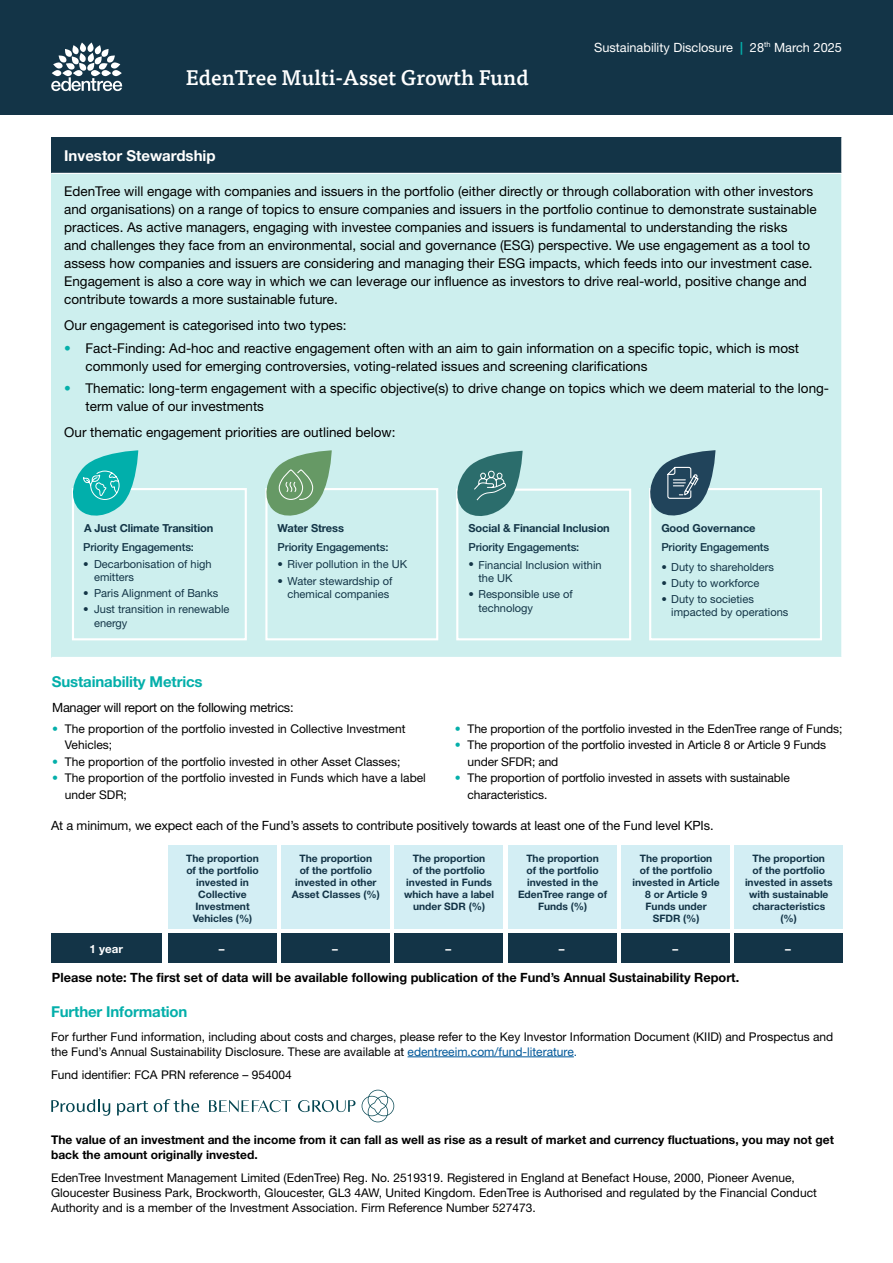
<style>
.page{position:relative;width:893px;height:1263px;background:#fff}
.page>*{position:absolute;margin:0;border:0;box-sizing:border-box;transform-origin:0 0}
.t1{font:500 21px "Tisa Pro";color:#fff}
.t2{font:700 15px "Helvetica Neue LT Pro";letter-spacing:-.01em;color:#04afaa}
.t3{font:700 15px "Helvetica Neue LT Pro";color:#fff}
.t4{font:13.5px/18px "Helvetica Neue LT Pro";color:#000}
.t5{font:12.75px "Helvetica Neue LT Pro";letter-spacing:-.01em;color:#000}
.t6{font:700 12.75px "Helvetica Neue LT Pro";color:#000}
.t7{font:12.75px "Helvetica Neue LT Pro";color:#fff}
.t8{font:12px/16.5px "Helvetica Neue LT Pro";color:#000}
.t9{font:700 12px/15px "Helvetica Neue LT Pro";color:#000}
.t10{font:700 11.55px "Helvetica Neue LT Pro";color:#fff}
.t11{font:11.1px/13.4px "Helvetica Neue LT Pro";color:#133547}
.t12{font:500 11.1px "Helvetica Neue LT Pro";letter-spacing:-.01em;color:#133547}
.t13{font:700 11.1px "Helvetica Neue LT Pro";letter-spacing:-.01em;color:#133547}
.t14{font:700 10.2px/12px "Helvetica Neue LT Pro";color:#133447;text-align:center}
.s1{font-weight:700;color:#04afaa}
.s2{color:#04afaa}
.s3{color:#005899}
</style>
<div class="page">
<div style="left:0;top:0;width:893px;height:115px;background:#133447"></div>
<div style="left:51px;top:137px;width:791px;height:36px;background:#133447"></div>
<div style="left:51px;top:173px;width:791px;height:484px;background:#cdefee"></div>
<hr style="left:841px;top:137px;width:1px;height:36px;background:#fff">
<hr style="left:51px;top:173px;width:791px;height:1px;background:#fff">
<hr style="left:841px;top:174px;width:1px;height:483px;background:#fff">
<div style="left:72px;top:488px;width:175px;height:152px;border:2px solid #fff"></div>
<div style="left:265px;top:488px;width:173px;height:152px;border:2px solid #fff"></div>
<div style="left:456px;top:489px;width:175px;height:151px;border:2px solid #fff"></div>
<div style="left:649px;top:488px;width:173px;height:152px;border:2px solid #fff"></div>
<svg style="left:265px;top:450px;width:67px;height:70px"></svg>
<svg style="left:456px;top:451px;width:67px;height:69px"></svg>
<svg style="left:72px;top:450px;width:66px;height:70px"></svg>
<svg style="left:649px;top:450px;width:66px;height:70px"></svg>
<svg style="left:51px;top:43px;width:71px;height:48px"></svg>
<div style="left:168px;top:845px;width:109px;height:84px;background:#d3eef4"></div>
<div style="left:281px;top:845px;width:109px;height:84px;background:#d3eef4"></div>
<div style="left:394px;top:845px;width:109px;height:84px;background:#d3eef4"></div>
<div style="left:508px;top:845px;width:109px;height:84px;background:#d3eef4"></div>
<div style="left:621px;top:845px;width:109px;height:84px;background:#d3eef4"></div>
<div style="left:734px;top:845px;width:109px;height:84px;background:#d3eef4"></div>
<div style="left:168px;top:934px;width:109px;height:29px;background:#133447"></div>
<div style="left:281px;top:934px;width:109px;height:29px;background:#133447"></div>
<div style="left:394px;top:934px;width:109px;height:29px;background:#133447"></div>
<div style="left:508px;top:934px;width:109px;height:29px;background:#133447"></div>
<div style="left:621px;top:934px;width:109px;height:29px;background:#133447"></div>
<div style="left:734px;top:934px;width:109px;height:29px;background:#133447"></div>
<div style="left:51px;top:934px;width:110px;height:29px;background:#133447"></div>
<hr style="left:408px;top:1056px;width:166px;height:1px;background:#005899">
<svg style="left:51px;top:1099px;width:59px;height:17px"></svg>
<svg style="left:117px;top:1101px;width:31px;height:14px"></svg>
<svg style="left:154px;top:1099px;width:45px;height:13px"></svg>
<svg style="left:362px;top:1090px;width:32px;height:32px"></svg>
<svg style="left:209px;top:1100px;width:82px;height:12px"></svg>
<svg style="left:298px;top:1100px;width:57px;height:12px"></svg>
<h1 class="t1" style="left:186px;top:62px;width:345px">EdenTree Multi-Asset Growth Fund</h1>
<p class="t7" style="left:594px;top:39px;width:249px">Sustainability Disclosure <span class="s1">|</span> 28<sup>th</sup> March 2025</p>
<p class="t3" style="left:64px;top:146px;width:153px">Investor Stewardship</p>
<p class="t4" style="left:64px;top:182px;width:754px">EdenTree will engage with companies and issuers in the portfolio (either directly or through collaboration with other investors and organisations) on a range of topics to ensure companies and issuers in the portfolio continue to demonstrate sustainable practices. As active managers, engaging with investee companies and issuers is fundamental to understanding the risks<br>and challenges they face from an environmental, social and governance (ESG) perspective. We use engagement as a tool to assess how companies and issuers are considering and managing their ESG impacts, which feeds into our investment case.<br>Engagement is also a core way in which we can leverage our influence as investors to drive real-world, positive change and contribute towards a more sustainable future.</p>
<p class="t4" style="left:64px;top:316px;width:284px">Our engagement is categorised into two types:</p>
<p class="t4" style="left:85px;top:338px;width:715px;text-indent:-21px"><span class="s2">•</span> Fact-Finding: Ad-hoc and reactive engagement often with an aim to gain information on a specific topic, which is most commonly used for emerging controversies, voting-related issues and screening clarifications</p>
<p class="t4" style="left:85px;top:379px;width:745px;text-indent:-21px"><span class="s2">•</span> Thematic: long-term engagement with a specific objective(s) to drive change on topics which we deem material to the long&shy;term value of our investments</p>
<p class="t4" style="left:64px;top:423px;width:333px">Our thematic engagement priorities are outlined below:</p>
<p class="t13" style="left:84px;top:521px;width:131px">A Just Climate Transition</p>
<p class="t12" style="left:83px;top:540px;width:112px">Priority Engagements:</p>
<p class="t11" style="left:94px;top:557px;width:119px;text-indent:-11px">• Decarbonisation of high emitters</p>
<p class="t11" style="left:83px;top:586px;width:137px">• Paris Alignment of Banks</p>
<p class="t11" style="left:94px;top:603px;width:137px;text-indent:-11px">• Just transition in renewable energy</p>
<p class="t13" style="left:278px;top:521px;width:68px">Water Stress</p>
<p class="t12" style="left:278px;top:540px;width:112px">Priority Engagements:</p>
<p class="t11" style="left:278px;top:557px;width:131px">• River pollution in the UK</p>
<p class="t11" style="left:278px;top:574px;width:116px;text-align:right">• Water stewardship of chemical companies</p>
<p class="t13" style="left:468px;top:521px;width:143px">Social &amp; Financial Inclusion</p>
<p class="t12" style="left:468px;top:540px;width:112px">Priority Engagements:</p>
<p class="t11" style="left:478px;top:558px;width:125px;text-indent:-10px">• Financial Inclusion within the UK</p>
<p class="t11" style="left:478px;top:587px;width:96px;text-indent:-10px">• Responsible use of technology</p>
<p class="t13" style="left:661px;top:521px;width:96px">Good Governance</p>
<p class="t12" style="left:661px;top:540px;width:109px">Priority Engagements</p>
<p class="t11" style="left:661px;top:560px;width:114px">• Duty to shareholders</p>
<p class="t11" style="left:661px;top:576px;width:100px">• Duty to workforce</p>
<p class="t11" style="left:671px;top:592px;width:119px;text-indent:-10px">• Duty to societies impacted by operations</p>
<p class="t2" style="left:52px;top:672px;width:152px">Sustainability Metrics</p>
<p class="t5" style="left:52px;top:700px;width:243px">Manager will report on the following metrics:</p>
<p class="t8" style="left:65px;top:720px;width:342px;text-indent:-13px"><span class="s2">•</span> The proportion of the portfolio invested in Collective Investment<br>Vehicles;</p>
<p class="t8" style="left:52px;top:753px;width:350px"><span class="s2">•</span> The proportion of the portfolio invested in other Asset Classes;</p>
<p class="t8" style="left:65px;top:770px;width:362px;text-indent:-13px"><span class="s2">•</span> The proportion of the portfolio invested in Funds which have a label under SDR;</p>
<p class="t8" style="left:455px;top:720px;width:389px"><span class="s2">•</span> The proportion of the portfolio invested in the EdenTree range of Funds;</p>
<p class="t8" style="left:468px;top:736px;width:360px;text-indent:-13px"><span class="s2">•</span> The proportion of the portfolio invested in Article 8 or Article 9 Funds under SFDR; and</p>
<p class="t8" style="left:468px;top:769px;width:324px;text-indent:-13px"><span class="s2">•</span> The proportion of portfolio invested in assets with sustainable characteristics.</p>
<p class="t5" style="left:51px;top:817px;width:664px">At a minimum, we expect each of the Fund’s assets to contribute positively towards at least one of the Fund level KPIs.</p>
<p class="t14" style="left:186px;top:852px;width:74px">The proportion of the portfolio invested in<br>Collective<br>Investment<br>Vehicles (%)</p>
<p class="t14" style="left:292px;top:852px;width:90px">The proportion<br>of the portfolio invested in other<br>Asset Classes (%)</p>
<p class="t14" style="left:404px;top:852px;width:91px">The proportion<br>of the portfolio invested in Funds which have a label under SDR (%)</p>
<p class="t14" style="left:518px;top:852px;width:91px">The proportion<br>of the portfolio invested in the<br>EdenTree range of<br>Funds (%)</p>
<p class="t14" style="left:632px;top:852px;width:89px">The proportion<br>of the portfolio invested in Article<br>8 or Article 9<br>Funds under<br>SFDR (%)</p>
<p class="t14" style="left:745px;top:852px;width:89px">The proportion<br>of the portfolio invested in assets with sustainable characteristics (%)</p>
<p class="t10" style="left:90px;top:941px;width:35px;rotate:1deg">1 year</p>
<p class="t10" style="left:219px;top:941px;width:7px">–</p>
<p class="t10" style="left:332px;top:941px;width:7px">–</p>
<p class="t10" style="left:445px;top:941px;width:7px">–</p>
<p class="t10" style="left:559px;top:941px;width:7px">–</p>
<p class="t10" style="left:672px;top:941px;width:7px">–</p>
<p class="t10" style="left:785px;top:941px;width:7px">–</p>
<p class="t6" style="left:52px;top:970px;width:689px">Please note: The first set of data will be available following publication of the Fund’s Annual Sustainability Report.</p>
<p class="t2" style="left:51px;top:1002px;width:138px">Further Information</p>
<p class="t8" style="left:51px;top:1028px;width:784px;line-height:15px">For further Fund information, including about costs and charges, please refer to the Key Investor Information Document (KIID) and Prospectus and the Fund’s Annual Sustainability Disclosure. These are available at <span class="s3">edentreeim.com/fund-literature.</span></p>
<p class="t8" style="left:51px;top:1066px;width:242px">Fund identifier: FCA PRN reference – 954004</p>
<p class="t9" style="left:51px;top:1131px;width:784px">The value of an investment and the income from it can fall as well as rise as a result of market and currency fluctuations, you may not get back the amount originally invested.</p>
<p class="t8" style="left:51px;top:1170px;width:767px;line-height:15px">EdenTree Investment Management Limited (EdenTree) Reg. No. 2519319. Registered in England at Benefact House, 2000, Pioneer Avenue,<br>Gloucester Business Park, Brockworth, Gloucester, GL3 4AW, United Kingdom. EdenTree is Authorised and regulated by the Financial Conduct<br>Authority and is a member of the Investment Association. Firm Reference Number 527473.</p>
</div>
